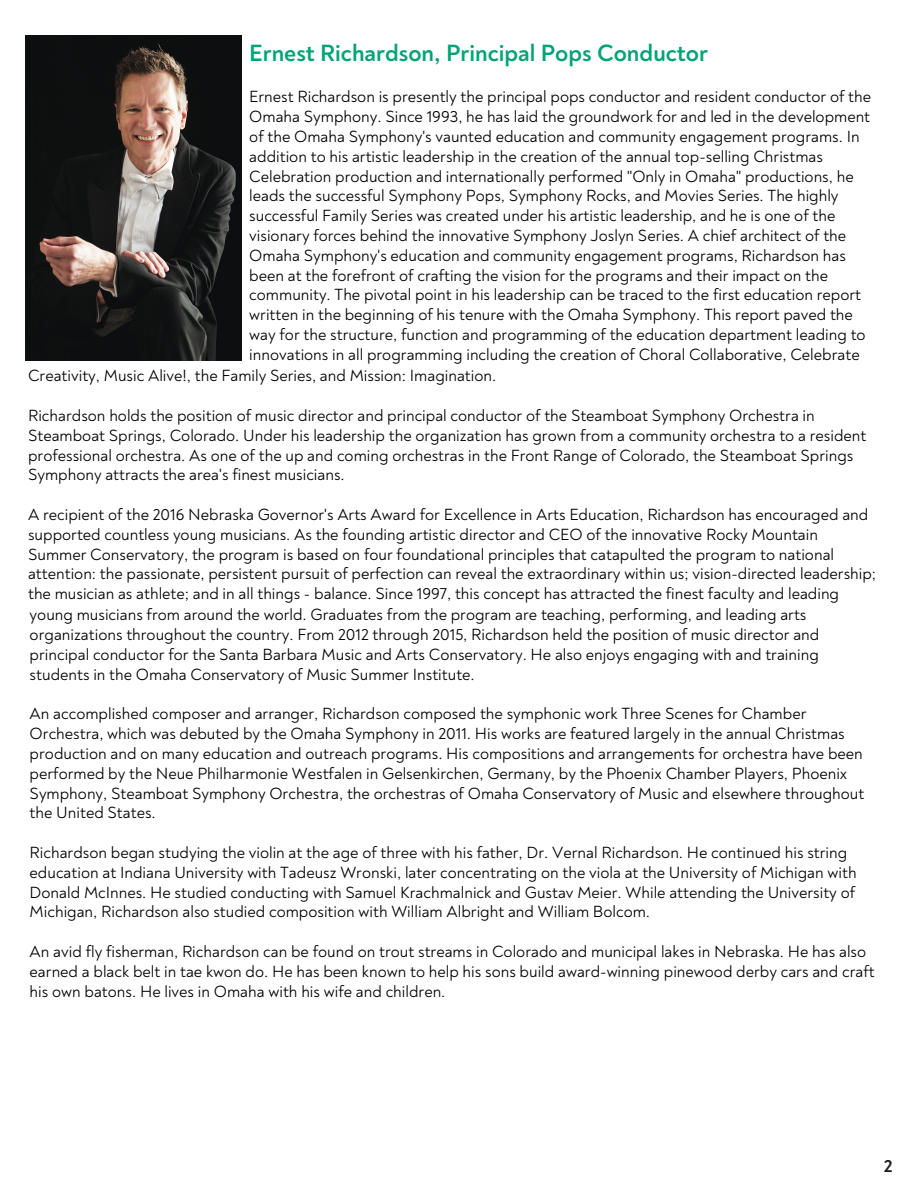
<style>
.page{position:relative;width:918px;height:1188px;background:#fff}
.page>*{position:absolute;margin:0;border:0;box-sizing:border-box;transform-origin:0 0}
.t1{font:700 24px "Noah";color:#00a376}
.t2{font:700 18px "Noah";color:#231f20}
.t3{font:16.5px/19.8px "Noah";color:#000}
</style>
<div class="page">
<img style="left:25px;top:36px;width:216px;height:324px">
<h1 class="t1" style="left:249px;top:38px;width:460px">Ernest Richardson, Principal Pops Conductor</h1>
<p class="t3" style="left:249px;top:87px;width:623px">Ernest Richardson is presently the principal pops conductor and resident conductor of the Omaha Symphony. Since 1993, he has laid the groundwork for and led in the development of the Omaha Symphony's vaunted education and community engagement programs. In addition to his artistic leadership in the creation of the annual top-selling Christmas Celebration production and internationally performed "Only in Omaha" productions, he leads the successful Symphony Pops, Symphony Rocks, and Movies Series. The highly successful Family Series was created under his artistic leadership, and he is one of the visionary forces behind the innovative Symphony Joslyn Series. A chief architect of the Omaha Symphony's education and community engagement programs, Richardson has been at the forefront of crafting the vision for the programs and their impact on the community. The pivotal point in his leadership can be traced to the first education report written in the beginning of his tenure with the Omaha Symphony. This report paved the way for the structure, function and programming of the education department leading to innovations in all programming including the creation of Choral Collaborative, Celebrate</p>
<p class="t3" style="left:28px;top:366px;width:470px">Creativity, Music Alive!, the Family Series, and Mission: Imagination.</p>
<p class="t3" style="left:28px;top:406px;width:840px">Richardson holds the position of music director and principal conductor of the Steamboat Symphony Orchestra in Steamboat Springs, Colorado. Under his leadership the organization has grown from a community orchestra to a resident professional orchestra. As one of the up and coming orchestras in the Front Range of Colorado, the Steamboat Springs Symphony attracts the area's finest musicians.</p>
<p class="t3" style="left:28px;top:505px;width:850px">A recipient of the 2016 Nebraska Governor's Arts Award for Excellence in Arts Education, Richardson has encouraged and supported countless young musicians. As the founding artistic director and CEO of the innovative Rocky Mountain Summer Conservatory, the program is based on four foundational principles that catapulted the program to national attention: the passionate, persistent pursuit of perfection can reveal the extraordinary within us; vision-directed leadership; the musician as athlete; and in all things - balance. Since 1997, this concept has attracted the finest faculty and leading young musicians from around the world. Graduates from the program are teaching, performing, and leading arts organizations throughout the country. From 2012 through 2015, Richardson held the position of music director and principal conductor for the Santa Barbara Music and Arts Conservatory. He also enjoys engaging with and training students in the Omaha Conservatory of Music Summer Institute.</p>
<p class="t3" style="left:30px;top:704px;width:836px">An accomplished composer and arranger, Richardson composed the symphonic work Three Scenes for Chamber Orchestra, which was debuted by the Omaha Symphony in 2011. His works are featured largely in the annual Christmas production and on many education and outreach programs. His compositions and arrangements for orchestra have been performed by the Neue Philharmonie Westfalen in Gelsenkirchen, Germany, by the Phoenix Chamber Players, Phoenix Symphony, Steamboat Symphony Orchestra, the orchestras of Omaha Conservatory of Music and elsewhere throughout the United States.</p>
<p class="t3" style="left:30px;top:843px;width:828px">Richardson began studying the violin at the age of three with his father, Dr. Vernal Richardson. He continued his string education at Indiana University with Tadeusz Wronski, later concentrating on the viola at the University of Michigan with Donald McInnes. He studied conducting with Samuel Krachmalnick and Gustav Meier. While attending the University of Michigan, Richardson also studied composition with William Albright and William Bolcom.</p>
<p class="t3" style="left:30px;top:942px;width:847px">An avid fly fisherman, Richardson can be found on trout streams in Colorado and municipal lakes in Nebraska. He has also earned a black belt in tae kwon do. He has been known to help his sons build award-winning pinewood derby cars and craft his own batons. He lives in Omaha with his wife and children.</p>
<p class="t2" style="left:884px;top:1155px;width:10px">2</p>
</div>
